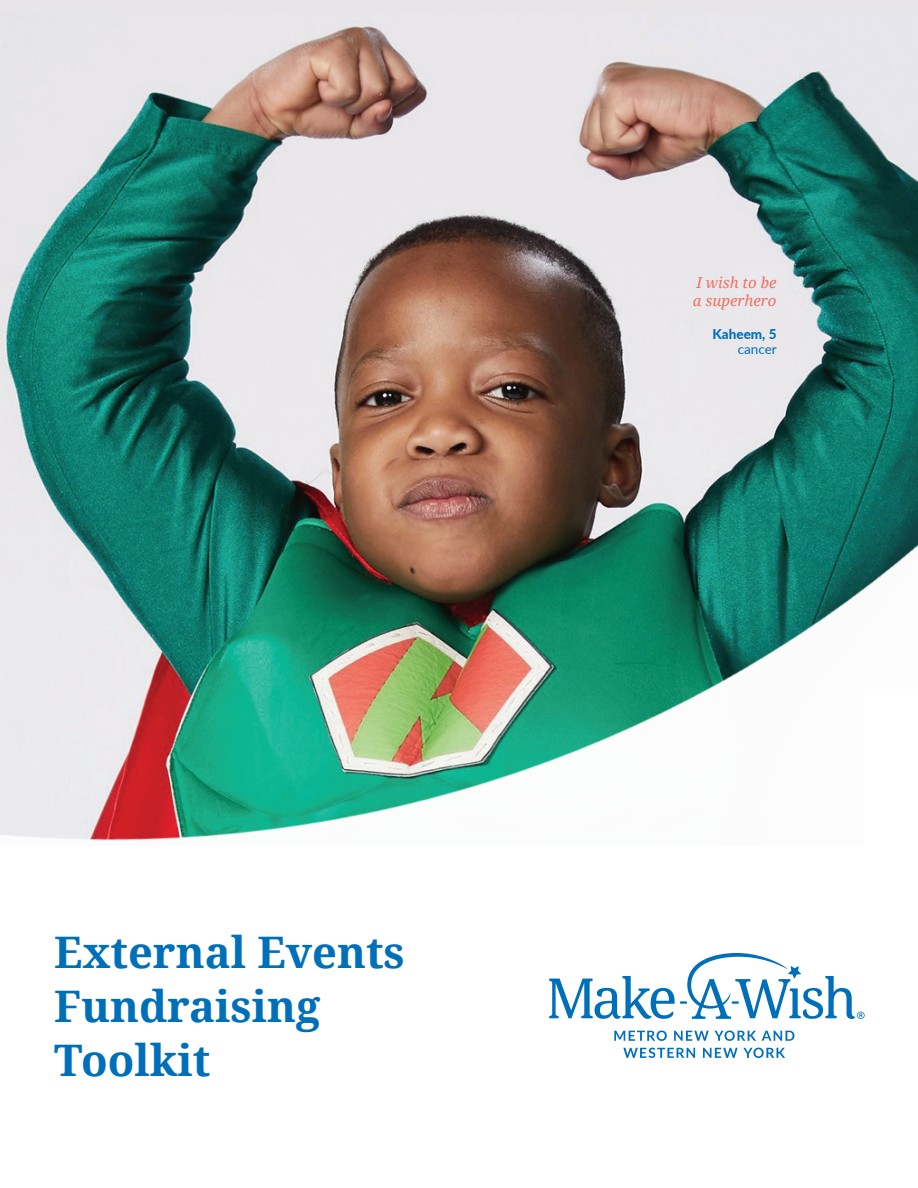
<style>
.page{position:relative;width:918px;height:1188px;background:#fff}
.page>*{position:absolute;margin:0;border:0;box-sizing:border-box;transform-origin:0 0}
.t1{font:700 43.5px/54px "Droid Serif";color:#006fba}
.t2{font:italic 15px/18px "Droid Serif";color:#f26f62}
.t3{font:800 13.5px "Lato";color:#006fba}
.t4{font:13.5px "Lato";color:#006fba}
</style>
<div class="page">
<img style="left:0;top:13px;width:918px;height:320px">
<img style="left:0;top:333px;width:918px;height:508px">
<div style="left:864px;top:689px;width:54px;height:164px;background:#fff"></div>
<div style="left:0;top:0;width:918px;height:13px;background:#e7e5e8"></div>
<svg style="left:614px;top:1031px;width:53px;height:10px"></svg>
<svg style="left:674px;top:1031px;width:82px;height:10px"></svg>
<svg style="left:762px;top:1031px;width:32px;height:10px"></svg>
<svg style="left:623px;top:1048px;width:72px;height:10px"></svg>
<svg style="left:703px;top:1048px;width:82px;height:10px"></svg>
<svg style="left:549px;top:953px;width:316px;height:66px"></svg>
<p class="t1" style="left:54px;top:924px;width:352px">External Events<br>Fundraising<br>Toolkit</p>
<p class="t2" style="left:693px;top:273px;width:85px">I wish to be a superhero</p>
<p class="t3" style="left:712px;top:324px;width:66px">Kaheem, 5</p>
<p class="t4" style="left:738px;top:339px;width:41px">cancer</p>
</div>
